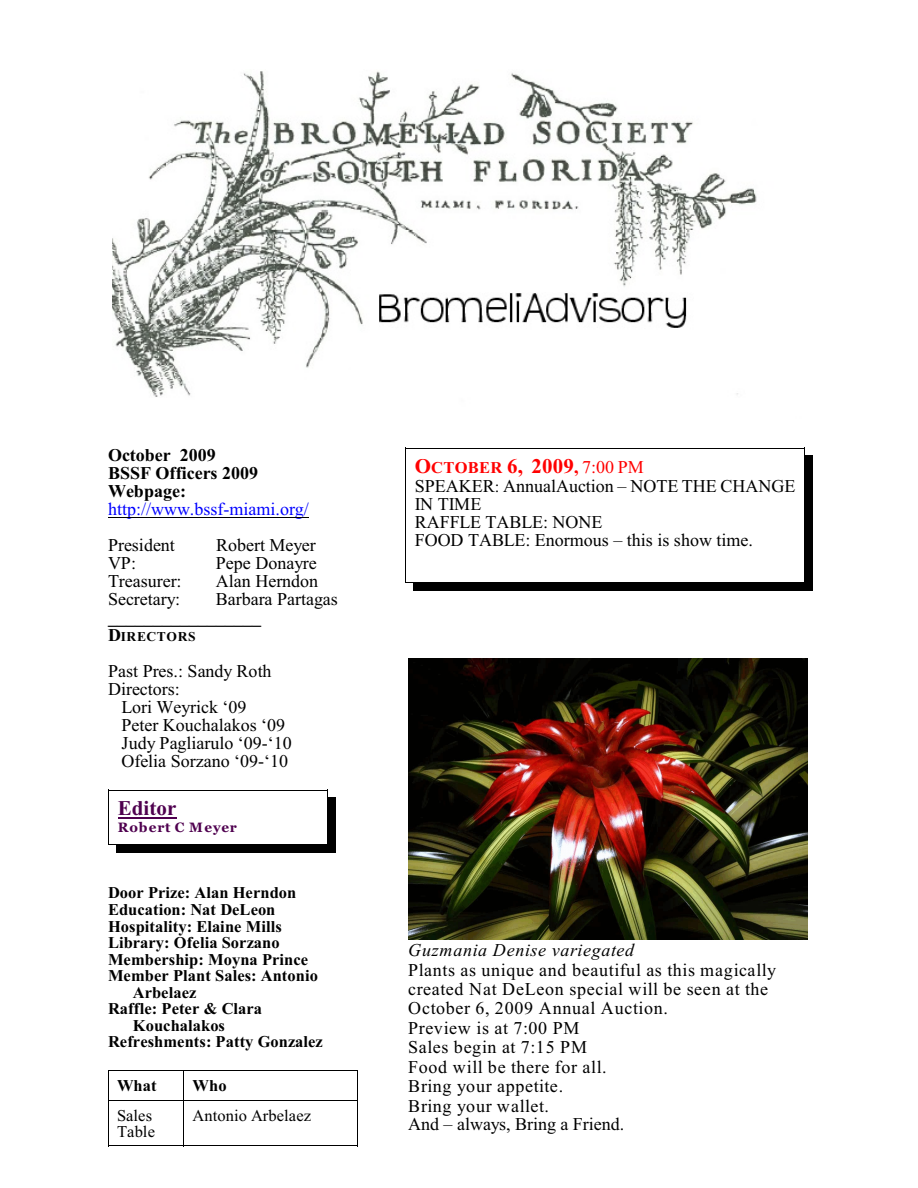
<style>
.page{position:relative;width:918px;height:1188px;background:#fff}
.page>*{position:absolute;margin:0;border:0;box-sizing:border-box;transform-origin:0 0}
.t1{font:700 21px "Times New Roman";color:#f00}
.t2{font:700 21px "Times New Roman";letter-spacing:.01em;color:#4f004f}
.t3{font:18px/18px "Times New Roman";color:#000}
.t4{font:18px/19.4px "Times New Roman";letter-spacing:.035em;color:#000}
.t5{font:700 18px/18px "Times New Roman";color:#000}
.t6{font:18px "Times New Roman";color:#00f}
.t7{font:italic 18px "Times New Roman";letter-spacing:.04em;color:#000}
.t8{font:700 16.5px "Times New Roman";letter-spacing:.005em;color:#000}
.t9{font:16.5px/16.5px "Times New Roman";letter-spacing:.005em;color:#000}
.t10{font:700 13.5px "Georgia";letter-spacing:.06em;color:#4f004f}
.t11{font:700 13.5px "Times New Roman";letter-spacing:.055em;color:#000}
.s1{font-size:18px}
.s2{font-size:16.5px}
.s3{font-weight:400;font-size:18px}
</style>
<div class="page">
<hr style="left:108px;top:1070px;width:1px;height:30px;background:#000">
<hr style="left:108px;top:1070px;width:75px;height:1px;background:#000">
<hr style="left:184px;top:1070px;width:1px;height:30px;background:#000">
<hr style="left:357px;top:1070px;width:1px;height:30px;background:#000">
<hr style="left:184px;top:1070px;width:173px;height:1px;background:#000">
<hr style="left:108px;top:1100px;width:1px;height:46px;background:#000">
<hr style="left:108px;top:1100px;width:75px;height:1px;background:#000">
<hr style="left:108px;top:1146px;width:75px;height:1px;background:#000">
<hr style="left:184px;top:1100px;width:1px;height:46px;background:#000">
<hr style="left:357px;top:1100px;width:1px;height:46px;background:#000">
<hr style="left:184px;top:1100px;width:173px;height:1px;background:#000">
<hr style="left:184px;top:1146px;width:173px;height:1px;background:#000">
<img style="left:113px;top:71px;width:644px;height:326px">
<img style="left:378px;top:292px;width:379px;height:43px">
<hr style="left:108px;top:517px;width:201px;height:1px;background:#000">
<hr style="left:118px;top:818px;width:58px;height:1px;background:#4f004f">
<hr style="left:108px;top:790px;width:1px;height:55px;background:#000">
<hr style="left:327px;top:790px;width:1px;height:55px;background:#000">
<hr style="left:108px;top:790px;width:219px;height:1px;background:#000">
<hr style="left:108px;top:845px;width:219px;height:1px;background:#000">
<div style="left:328px;top:798px;width:8px;height:55px;background:#000"></div>
<div style="left:116px;top:845px;width:220px;height:8px;background:#000"></div>
<hr style="left:405px;top:448px;width:1px;height:135px;background:#000">
<hr style="left:804px;top:448px;width:1px;height:135px;background:#000">
<hr style="left:405px;top:448px;width:400px;height:1px;background:#000">
<hr style="left:405px;top:583px;width:400px;height:1px;background:#000">
<div style="left:805px;top:456px;width:8px;height:135px;background:#000"></div>
<div style="left:413px;top:583px;width:400px;height:8px;background:#000"></div>
<img style="left:408px;top:659px;width:400px;height:281px">
<p class="t5" style="left:108px;top:448px;width:152px">October 2009<br>BSSF Officers 2009<br>Webpage:</p>
<p class="t6" style="left:108px;top:502px;width:202px">http://www.bssf-miami.org/</p>
<p class="t3" style="left:108px;top:538px;width:68px">President</p>
<p class="t3" style="left:216px;top:538px;width:101px">Robert Meyer</p>
<p class="t3" style="left:108px;top:556px;width:30px">VP:</p>
<p class="t3" style="left:216px;top:556px;width:102px">Pepe Donayre</p>
<p class="t3" style="left:108px;top:574px;width:75px">Treasurer:</p>
<p class="t3" style="left:216px;top:574px;width:104px">Alan Herndon</p>
<p class="t3" style="left:108px;top:592px;width:74px">Secretary:</p>
<p class="t3" style="left:216px;top:592px;width:123px">Barbara Partagas</p>
<p class="t5" style="left:108px;top:610px;width:154px">_________________</p>
<p class="t11" style="left:108px;top:632px;width:89px"><span class="s1">D</span>IRECTORS</p>
<p class="t3" style="left:108px;top:664px;width:165px">Past Pres.: Sandy Roth<br>Directors:</p>
<p class="t3" style="left:122px;top:700px;width:172px">Lori Weyrick ‘09<br>Peter Kouchalakos ‘09<br>Judy Pagliarulo ‘09-‘10<br>Ofelia Sorzano ‘09-‘10</p>
<p class="t2" style="left:118px;top:801px;width:60px">Editor</p>
<p class="t10" style="left:118px;top:822px;width:121px">Robert C Meyer</p>
<p class="t8" style="left:108px;top:887px;width:190px">Door Prize: Alan Herndon</p>
<p class="t8" style="left:108px;top:904px;width:169px">Education: Nat DeLeon</p>
<p class="t8" style="left:108px;top:920px;width:175px">Hospitality: Elaine Mills</p>
<p class="t8" style="left:108px;top:937px;width:173px">Library: Ofelia Sorzano</p>
<p class="t8" style="left:108px;top:953px;width:202px">Membership: Moyna Prince</p>
<p class="t8" style="left:108px;top:970px;width:211px">Member Plant Sales: Antonio</p>
<p class="t8" style="left:133px;top:987px;width:65px">Arbelaez</p>
<p class="t8" style="left:108px;top:1003px;width:156px">Raffle: Peter &amp; Clara</p>
<p class="t8" style="left:133px;top:1020px;width:94px">Kouchalakos</p>
<p class="t8" style="left:108px;top:1036px;width:216px">Refreshments: Patty Gonzalez</p>
<p class="t8" style="left:117px;top:1080px;width:41px">What</p>
<p class="t8" style="left:193px;top:1080px;width:36px">Who</p>
<p class="t9" style="left:117px;top:1109px;width:39px">Sales<br>Table</p>
<p class="t9" style="left:193px;top:1109px;width:120px">Antonio Arbelaez</p>
<p class="t1" style="left:415px;top:459px;width:231px">O<span class="s2">CTOBER</span> 6, 2009<span class="s1">,</span> <span class="s3">7:00 PM</span></p>
<p class="t3" style="left:415px;top:478px;width:382px">SPEAKER<span class="s2">:</span> AnnualAuction – NOTE THE CHANGE<br>IN TIME<br>RAFFLE TABLE: NONE<br>FOOD TABLE: Enormous – this is show time.</p>
<p class="t7" style="left:408px;top:944px;width:228px">Guzmania Denise variegated</p>
<p class="t4" style="left:408px;top:962px;width:370px">Plants as unique and beautiful as this magically created Nat DeLeon special will be seen at the<br>October 6, 2009 Annual Auction.<br>Preview is at 7:00 PM<br>Sales begin at 7:15 PM<br>Food will be there for all.<br>Bring your appetite.<br>Bring your wallet.<br>And – always, Bring a Friend.</p>
</div>
